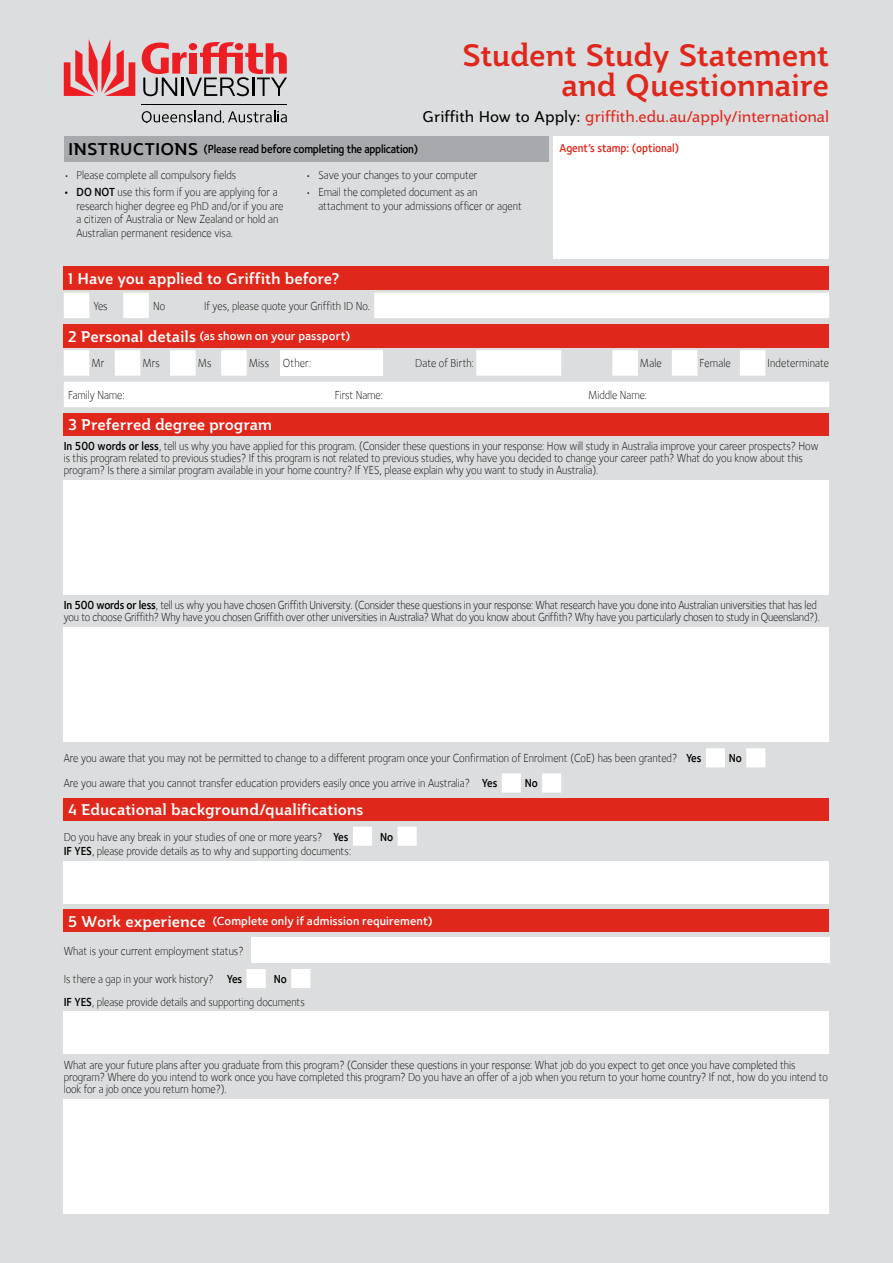
<style>
.page{position:relative;width:893px;height:1263px;background:#dcddde}
.page>*{position:absolute;margin:0;border:0;box-sizing:border-box;transform-origin:0 0}
.t1{font:500 30px/30px "Jotia";letter-spacing:-.015em;color:#df271c;text-align:right}
.t2{font:500 15px "Jotia";letter-spacing:-.01em;color:#fff}
.t3{font:15px "Jotia";color:#df271c}
.t4{font:600 12.15px "Foundry Sterling";letter-spacing:.005em;color:#fff}
.t5{font:300 12px/12px "Foundry Sterling";letter-spacing:-.005em;color:#000;scale:.9 1}
.t6{font:600 12px "Foundry Sterling";letter-spacing:-.02em;color:#000;scale:.9 1}
.t7{font:600 12px "Foundry Sterling";letter-spacing:.01em;color:#fff}
.t8{font:600 12px "Foundry Sterling";letter-spacing:-.005em;color:#df271c;scale:.9 1}
.s1{color:#000}
.s2{font-family:"Jotia";font-weight:500;font-size:16.5px}
.s3{font-weight:600}
.s4{font-family:"Jotia";font-weight:500;font-size:15px}
</style>
<div class="page">
<div style="left:64px;top:413px;width:765px;height:23px;background:#df271c"></div>
<div style="left:64px;top:480px;width:765px;height:115px;background:#fff"></div>
<div style="left:64px;top:627px;width:765px;height:115px;background:#fff"></div>
<svg style="left:706px;top:748px;width:59px;height:19px"></svg>
<svg style="left:502px;top:773px;width:59px;height:19px"></svg>
<div style="left:64px;top:798px;width:765px;height:23px;background:#df271c"></div>
<svg style="left:353px;top:827px;width:64px;height:19px"></svg>
<div style="left:64px;top:861px;width:765px;height:42px;background:#fff"></div>
<div style="left:64px;top:909px;width:765px;height:22px;background:#df271c"></div>
<div style="left:251px;top:937px;width:578px;height:26px;background:#fff"></div>
<svg style="left:247px;top:969px;width:63px;height:19px"></svg>
<div style="left:64px;top:1011px;width:765px;height:43px;background:#fff"></div>
<div style="left:64px;top:1098px;width:765px;height:115px;background:#fff"></div>
<svg style="left:64px;top:136px;width:765px;height:123px"></svg>
<svg style="left:64px;top:39px;width:71px;height:57px"></svg>
<svg style="left:142px;top:42px;width:145px;height:54px"></svg>
<svg style="left:142px;top:110px;width:145px;height:12px"></svg>
<hr style="left:142px;top:104px;width:145px;height:1px;background:#000">
<div style="left:64px;top:266px;width:765px;height:24px;background:#df271c"></div>
<svg style="left:64px;top:293px;width:765px;height:25px"></svg>
<div style="left:64px;top:324px;width:765px;height:23px;background:#df271c"></div>
<svg style="left:64px;top:350px;width:701px;height:26px"></svg>
<div style="left:281px;top:350px;width:102px;height:26px;background:#fff"></div>
<div style="left:64px;top:382px;width:765px;height:25px;background:#fff"></div>
<h1 class="t1" style="left:462px;top:40px;width:369px">Student Study Statement and Questionnaire</h1>
<p class="t3" style="left:423px;top:107px;width:408px"><span class="s1">Griffith How to Apply:</span> griffith.edu.au/apply/international</p>
<p class="t6" style="left:68px;top:142px;width:391px"><span class="s2">INSTRUCTIONS</span> (Please read before completing the application)</p>
<p class="t8" style="left:560px;top:140px;width:134px">Agent’s stamp: (optional)</p>
<p class="t5" style="left:64px;top:169px;width:193px">• Please complete all compulsory fields</p>
<p class="t5" style="left:77px;top:186px;width:231px;line-height:13.5px;text-indent:-13px"><span class="s3">• DO NOT</span> use this form if you are applying for a research higher degree eg PhD and/or if you are a citizen of Australia or New Zealand or hold an Australian permanent residence visa.</p>
<p class="t5" style="left:306px;top:169px;width:192px">• Save your changes to your computer</p>
<p class="t5" style="left:318px;top:186px;width:228px;line-height:13.5px;text-indent:-13px">• Email the completed document as an attachment to your admissions officer or agent</p>
<p class="t2" style="left:68px;top:268px;width:273px">1 Have you applied to Griffith before?</p>
<p class="t5" style="left:94px;top:300px;width:17px">Yes</p>
<p class="t5" style="left:153px;top:300px;width:15px">No</p>
<p class="t5" style="left:204px;top:300px;width:186px">If yes, please quote your Griffith ID No.</p>
<p class="t4" style="left:68px;top:329px;width:284px"><span class="s4">2 Personal details</span> (as shown on your passport)</p>
<p class="t5" style="left:91px;top:357px;width:16px">Mr</p>
<p class="t5" style="left:142px;top:357px;width:21px">Mrs</p>
<p class="t5" style="left:198px;top:357px;width:17px">Ms</p>
<p class="t5" style="left:249px;top:357px;width:71px">Miss Other:</p>
<p class="t5" style="left:415px;top:357px;width:67px">Date of Birth:</p>
<p class="t5" style="left:640px;top:357px;width:26px">Male</p>
<p class="t5" style="left:699px;top:357px;width:36px">Female</p>
<p class="t5" style="left:767px;top:357px;width:70px">Indeterminate</p>
<p class="t5" style="left:68px;top:389px;width:64px">Family Name:</p>
<p class="t5" style="left:335px;top:389px;width:55px">First Name:</p>
<p class="t5" style="left:588px;top:389px;width:67px">Middle Name:</p>
<p class="t2" style="left:68px;top:415px;width:206px">3 Preferred degree program</p>
<p class="t5" style="left:64px;top:440px;width:840px"><span class="s3">In 500 words or less</span>, tell us why you have applied for this program. (Consider these questions in your response: How will study in Australia improve your career prospects? How is this program related to previous studies? If this program is not related to previous studies, why have you decided to change your career path? What do you know about this program? Is there a similar program available in your home country? If YES, please explain why you want to study in Australia).</p>
<p class="t5" style="left:64px;top:599px;width:842px"><span class="s3">In 500 words or less</span>, tell us why you have chosen Griffith University. (Consider these questions in your response: What research have you done into Australian universities that has led you to choose Griffith? Why have you chosen Griffith over other universities in Australia? What do you know about Griffith? Why have you particularly chosen to study in Queensland?).</p>
<p class="t5" style="left:64px;top:752px;width:710px">Are you aware that you may not be permitted to change to a different program once your Confirmation of Enrolment (CoE) has been granted? <span class="s3">Yes</span></p>
<p class="t6" style="left:729px;top:751px;width:16px">No</p>
<p class="t5" style="left:64px;top:777px;width:483px">Are you aware that you cannot transfer education providers easily once you arrive in Australia? <span class="s3">Yes</span></p>
<p class="t6" style="left:525px;top:776px;width:16px">No</p>
<p class="t2" style="left:68px;top:800px;width:297px">4 Educational background/qualifications</p>
<p class="t5" style="left:64px;top:830px;width:318px">Do you have any break in your studies of one or more years? <span class="s3">Yes</span></p>
<p class="t6" style="left:380px;top:829px;width:16px">No</p>
<p class="t5" style="left:64px;top:845px;width:321px"><span class="s3">IF YES</span>, please provide details as to why and supporting documents:</p>
<p class="t7" style="left:68px;top:914px;width:366px"><span class="s4">5 Work experience</span> (Complete only if admission requirement)</p>
<p class="t5" style="left:64px;top:944px;width:201px">What is your current employment status?</p>
<p class="t5" style="left:64px;top:973px;width:200px">Is there a gap in your work history? <span class="s3">Yes</span></p>
<p class="t5" style="left:64px;top:967px;width:269px;line-height:22.8px;text-indent:210px"><span class="s3">No<br>IF YES</span>, please provide details and supporting documents</p>
<p class="t5" style="left:64px;top:1058px;width:851px">What are your future plans after you graduate from this program? (Consider these questions in your response: What job do you expect to get once you have completed this program? Where do you intend to work once you have completed this program? Do you have an offer of a job when you return to your home country? If not, how do you intend to look for a job once you return home?).</p>
</div>
